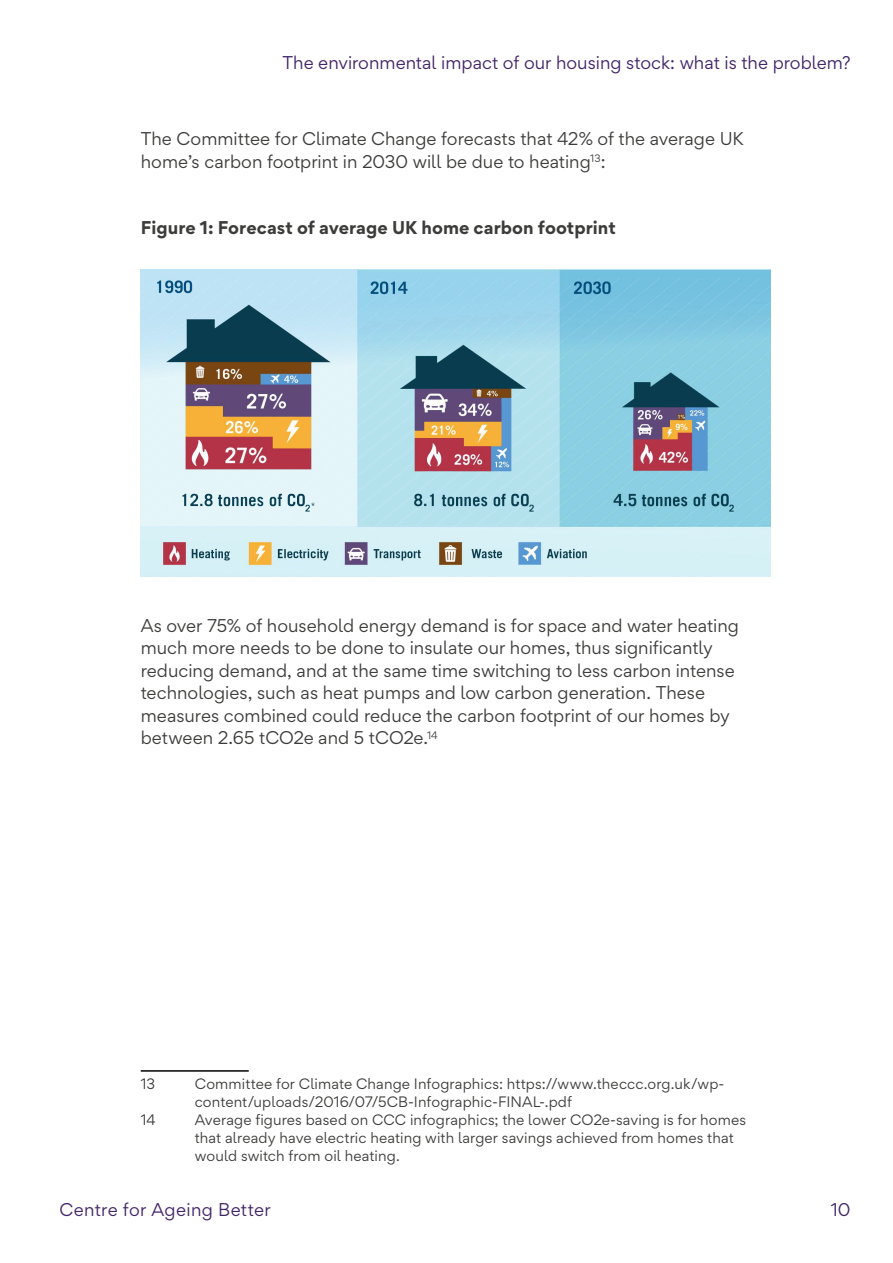
<style>
.page{position:relative;width:893px;height:1263px;background:#fff}
.page>*{position:absolute;margin:0;border:0;box-sizing:border-box;transform-origin:0 0}
.t1{font:16.5px/22.5px "Gordita";color:#3c3c3b}
.t2{font:16.5px "Gordita";letter-spacing:.005em;color:#412468}
.t3{font:700 16.5px "Gordita";letter-spacing:.005em;color:#3c3c3b}
.t4{font:13.5px/18px "Gordita";letter-spacing:.01em;color:#3c3c3b}
</style>
<div class="page">
<hr style="left:141px;top:1070px;width:108px;height:2px;background:#000">
<img style="left:141px;top:269px;width:629px;height:308px">
<p class="t2" style="left:282px;top:50px;width:569px">The environmental impact of our housing stock: what is the problem?</p>
<p class="t1" style="left:141px;top:127px;width:604px">The Committee for Climate Change forecasts that 42% of the average UK home’s carbon footprint in 2030 will be due to heating<sup>13</sup>:</p>
<p class="t3" style="left:141px;top:214px;width:477px">Figure 1: Forecast of average UK home carbon footprint</p>
<p class="t1" style="left:141px;top:613px;width:600px">As over 75% of household energy demand is for space and water heating much more needs to be done to insulate our homes, thus significantly reducing demand, and at the same time switching to less carbon intense technologies, such as heat pumps and low carbon generation. These measures combined could reduce the carbon footprint of our homes by between 2.65 tCO2e and 5 tCO2e.<sup>14</sup></p>
<p class="t4" style="left:141px;top:1074px;width:16px">13</p>
<p class="t4" style="left:195px;top:1074px;width:531px">Committee for Climate Change Infographics: https://www.theccc.org.uk/wp&shy;content/uploads/2016/07/5CB-Infographic-FINAL-.pdf</p>
<p class="t4" style="left:141px;top:1110px;width:16px">14</p>
<p class="t4" style="left:195px;top:1110px;width:553px">Average figures based on CCC infographics; the lower CO2e-saving is for homes that already have electric heating with larger savings achieved from homes that would switch from oil heating.</p>
<p class="t2" style="left:60px;top:1198px;width:213px">Centre for Ageing Better</p>
<p class="t2" style="left:831px;top:1198px;width:21px">10</p>
</div>
